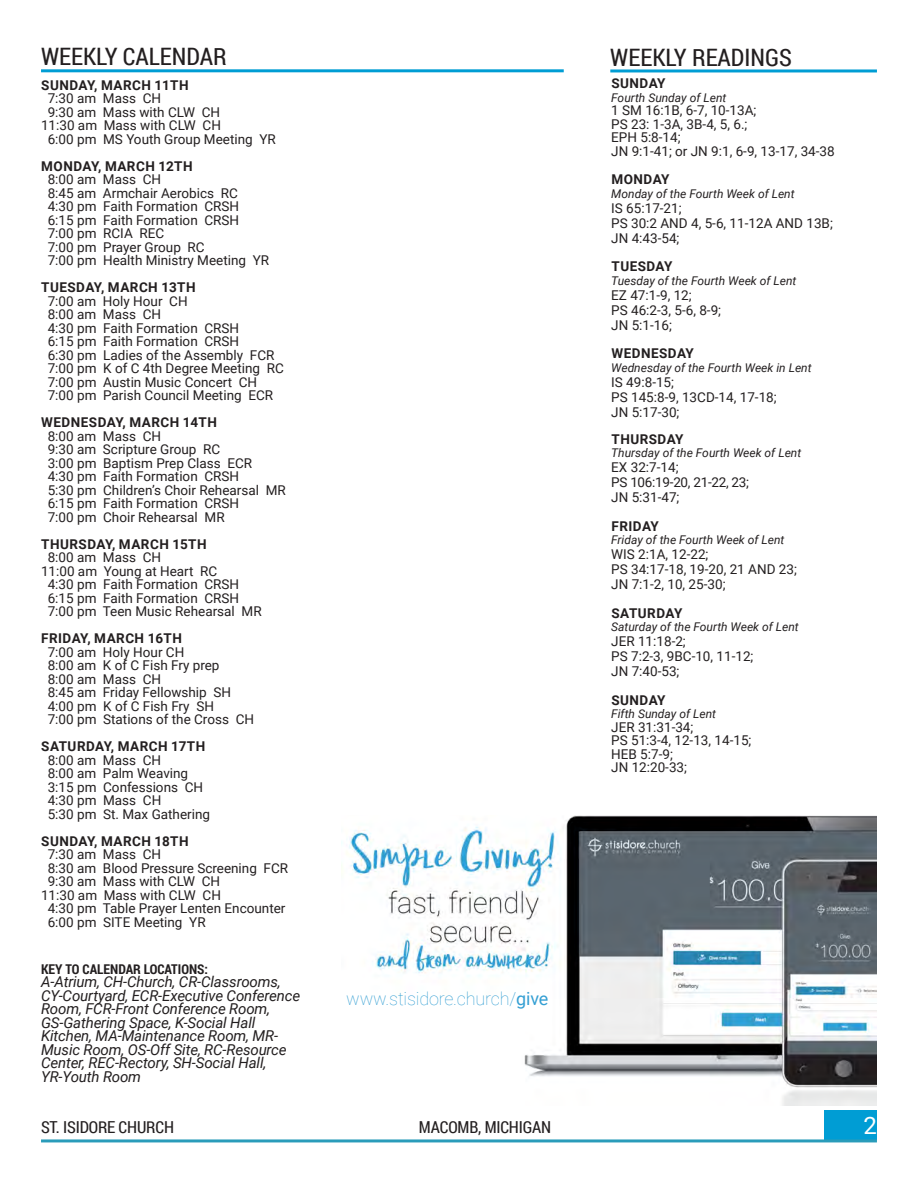
<style>
.page{position:relative;width:918px;height:1188px;background:#fff}
.page>*{position:absolute;margin:0;border:0;box-sizing:border-box;transform-origin:0 0}
.HEADING{font:24px "Roboto Condensed";color:#231f20}
.t1{font:24px "Roboto";color:#fff}
.t2{font:100 18px "Roboto";letter-spacing:-.01em;color:#349fd3}
.t3{font:16.5px "Roboto Condensed";letter-spacing:-.01em;color:#231f20}
.Weekly_Cal_Body{font:italic 15px/13.5px "Roboto";letter-spacing:-.01em;color:#231f20}
.Weekly_Cal_Body-2{font:13.5px "Roboto";color:#231f20}
.Weekly_Cal_Header{font:700 13.5px "Roboto";letter-spacing:.035em;color:#231f20}
.Weekly_Cal_Header-2{font:13.5px "Roboto";color:#231f20}
.Weekly_Cal_Body-3{font:700 13.5px "Roboto Condensed";color:#231f20}
.Weekly_Cal_Body-4{font:13.5px "Roboto";letter-spacing:-.02em;color:#231f20}
.Weekly_Cal_Body-5{font:700 13.5px "Roboto";letter-spacing:.035em;color:#231f20}
.Weekly_Rdg_Subtitle{font:italic 12px "Roboto";color:#231f20}
.s1{font-weight:400}
</style>
<div class="page">
<div style="left:825px;top:1111px;width:52px;height:29px;background:#009dd4"></div>
<hr style="left:41px;top:1139px;width:836px;height:3px;background:#2a9cba">
<hr style="left:41px;top:69px;width:523px;height:3px;background:#009dd4">
<hr style="left:610px;top:69px;width:267px;height:3px;background:#009dd4">
<img style="left:349px;top:815px;width:528px;height:291px">
<p class="HEADING" style="left:41px;top:40px;width:187px">WEEKLY CALENDAR</p>
<p class="HEADING" style="left:610px;top:41px;width:183px">WEEKLY READINGS</p>
<p class="Weekly_Cal_Header" style="left:612px;top:74px;width:56px">SUNDAY</p>
<p class="Weekly_Rdg_Subtitle" style="left:611px;top:89px;width:117px">Fourth Sunday of Lent</p>
<p class="Weekly_Cal_Body-2" style="left:611px;top:101px;width:147px">1 SM 16:1B, 6-7, 10-13A;</p>
<p class="Weekly_Cal_Body-2" style="left:611px;top:114px;width:138px">PS 23: 1-3A, 3B-4, 5, 6.;</p>
<p class="Weekly_Cal_Body-2" style="left:611px;top:128px;width:71px">EPH 5:8-14;</p>
<p class="Weekly_Cal_Body-2" style="left:611px;top:141px;width:225px">JN 9:1-41; or JN 9:1, 6-9, 13-17, 34-38</p>
<p class="Weekly_Cal_Header" style="left:612px;top:170px;width:60px">MONDAY</p>
<p class="Weekly_Rdg_Subtitle" style="left:611px;top:185px;width:185px">Monday of the Fourth Week of Lent</p>
<p class="Weekly_Cal_Body-2" style="left:611px;top:198px;width:72px">IS 65:17-21;</p>
<p class="Weekly_Cal_Body-2" style="left:611px;top:213px;width:223px">PS 30:2 AND 4, 5-6, 11-12A AND 13B;</p>
<p class="Weekly_Cal_Body-2" style="left:611px;top:228px;width:70px">JN 4:43-54;</p>
<p class="Weekly_Cal_Header" style="left:612px;top:257px;width:63px">TUESDAY</p>
<p class="Weekly_Rdg_Subtitle" style="left:611px;top:272px;width:187px">Tuesday of the Fourth Week of Lent</p>
<p class="Weekly_Cal_Body-2" style="left:611px;top:285px;width:82px">EZ 47:1-9, 12;</p>
<p class="Weekly_Cal_Body-2" style="left:611px;top:300px;width:111px">PS 46:2-3, 5-6, 8-9;</p>
<p class="Weekly_Cal_Body-2" style="left:611px;top:315px;width:62px">JN 5:1-16;</p>
<p class="Weekly_Cal_Header" style="left:612px;top:344px;width:84px">WEDNESDAY</p>
<p class="Weekly_Rdg_Subtitle" style="left:611px;top:359px;width:202px">Wednesday of the Fourth Week in Lent</p>
<p class="Weekly_Cal_Body-2" style="left:611px;top:372px;width:64px">IS 49:8-15;</p>
<p class="Weekly_Cal_Body-2" style="left:611px;top:387px;width:167px">PS 145:8-9, 13CD-14, 17-18;</p>
<p class="Weekly_Cal_Body-2" style="left:611px;top:402px;width:70px">JN 5:17-30;</p>
<p class="Weekly_Cal_Header" style="left:612px;top:429px;width:74px">THURSDAY</p>
<p class="Weekly_Rdg_Subtitle" style="left:611px;top:444px;width:191px">Thursday of the Fourth Week of Lent</p>
<p class="Weekly_Cal_Body-2" style="left:611px;top:458px;width:69px">EX 32:7-14;</p>
<p class="Weekly_Cal_Body-4" style="left:611px;top:473px;width:139px">PS 106:19-20, 21-22, 23;</p>
<p class="Weekly_Cal_Body-2" style="left:611px;top:488px;width:70px">JN 5:31-47;</p>
<p class="Weekly_Cal_Header" style="left:612px;top:516px;width:49px">FRIDAY</p>
<p class="Weekly_Rdg_Subtitle" style="left:611px;top:531px;width:175px">Friday of the Fourth Week of Lent</p>
<p class="Weekly_Cal_Body-2" style="left:611px;top:545px;width:99px">WIS 2:1A, 12-22;</p>
<p class="Weekly_Cal_Body-2" style="left:611px;top:560px;width:187px">PS 34:17-18, 19-20, 21 AND 23;</p>
<p class="Weekly_Cal_Body-2" style="left:611px;top:575px;width:116px">JN 7:1-2, 10, 25-30;</p>
<p class="Weekly_Cal_Header" style="left:612px;top:603px;width:72px">SATURDAY</p>
<p class="Weekly_Rdg_Subtitle" style="left:611px;top:618px;width:189px">Saturday of the Fourth Week of Lent</p>
<p class="Weekly_Cal_Body-2" style="left:611px;top:632px;width:76px">JER 11:18-2;</p>
<p class="Weekly_Cal_Body-2" style="left:611px;top:647px;width:144px">PS 7:2-3, 9BC-10, 11-12;</p>
<p class="Weekly_Cal_Body-2" style="left:611px;top:662px;width:70px">JN 7:40-53;</p>
<p class="Weekly_Cal_Header" style="left:612px;top:690px;width:56px">SUNDAY</p>
<p class="Weekly_Rdg_Subtitle" style="left:611px;top:705px;width:106px">Fifth Sunday of Lent</p>
<p class="Weekly_Cal_Body-2" style="left:611px;top:717px;width:84px">JER 31:31-34;</p>
<p class="Weekly_Cal_Body-2" style="left:611px;top:731px;width:142px">PS 51:3-4, 12-13, 14-15;</p>
<p class="Weekly_Cal_Body-2" style="left:611px;top:744px;width:63px">HEB 5:7-9;</p>
<p class="Weekly_Cal_Body-2" style="left:611px;top:758px;width:77px">JN 12:20-33;</p>
<p class="Weekly_Cal_Header" style="left:41px;top:75px;width:149px">SUNDAY, MARCH 11TH</p>
<p class="Weekly_Cal_Body-2" style="left:48px;top:89px;width:115px">7:30 am Mass CH</p>
<p class="Weekly_Cal_Body-2" style="left:48px;top:102px;width:174px">9:30 am Mass with CLW CH</p>
<p class="Weekly_Cal_Body-2" style="left:41px;top:116px;width:181px">11:30 am Mass with CLW CH</p>
<p class="Weekly_Cal_Body-2" style="left:48px;top:129px;width:230px">6:00 pm MS Youth Group Meeting YR</p>
<p class="Weekly_Cal_Header" style="left:41px;top:156px;width:153px">MONDAY, MARCH 12TH</p>
<p class="Weekly_Cal_Header-2" style="left:48px;top:170px;width:115px">8:00 am Mass CH</p>
<p class="Weekly_Cal_Body-2" style="left:48px;top:183px;width:192px">8:45 am Armchair Aerobics RC</p>
<p class="Weekly_Cal_Body-2" style="left:48px;top:197px;width:193px">4:30 pm Faith Formation CRSH</p>
<p class="Weekly_Cal_Body-2" style="left:48px;top:210px;width:193px">6:15 pm Faith Formation CRSH</p>
<p class="Weekly_Cal_Body-2" style="left:48px;top:224px;width:118px">7:00 pm RCIA REC</p>
<p class="Weekly_Cal_Body-2" style="left:48px;top:237px;width:159px">7:00 pm Prayer Group RC</p>
<p class="Weekly_Cal_Body-2" style="left:48px;top:251px;width:223px">7:00 pm Health Ministry Meeting YR</p>
<p class="Weekly_Cal_Body-5" style="left:41px;top:278px;width:156px">TUESDAY, MARCH 13TH</p>
<p class="Weekly_Cal_Body-2" style="left:48px;top:291px;width:142px">7:00 am Holy Hour CH</p>
<p class="Weekly_Cal_Body-2" style="left:48px;top:305px;width:115px">8:00 am Mass CH</p>
<p class="Weekly_Cal_Body-2" style="left:48px;top:318px;width:193px">4:30 pm Faith Formation CRSH</p>
<p class="Weekly_Cal_Body-2" style="left:48px;top:332px;width:193px">6:15 pm Faith Formation CRSH</p>
<p class="Weekly_Cal_Body-2" style="left:48px;top:345px;width:228px">6:30 pm Ladies of the Assembly FCR</p>
<p class="Weekly_Cal_Body-2" style="left:48px;top:359px;width:238px">7:00 pm K of C 4th Degree Meeting RC</p>
<p class="Weekly_Cal_Body-2" style="left:48px;top:372px;width:211px">7:00 pm Austin Music Concert CH</p>
<p class="Weekly_Cal_Body-2" style="left:48px;top:386px;width:227px">7:00 pm Parish Council Meeting ECR</p>
<p class="Weekly_Cal_Header" style="left:41px;top:413px;width:177px">WEDNESDAY, MARCH 14TH</p>
<p class="Weekly_Cal_Body-2" style="left:48px;top:426px;width:115px">8:00 am Mass CH</p>
<p class="Weekly_Cal_Body-2" style="left:48px;top:440px;width:174px">9:30 am Scripture Group RC</p>
<p class="Weekly_Cal_Body-2" style="left:48px;top:453px;width:206px">3:00 pm Baptism Prep Class ECR</p>
<p class="Weekly_Cal_Body-2" style="left:48px;top:467px;width:193px">4:30 pm Faith Formation CRSH</p>
<p class="Weekly_Cal_Body-2" style="left:48px;top:480px;width:240px">5:30 pm Children’s Choir Rehearsal MR</p>
<p class="Weekly_Cal_Body-2" style="left:48px;top:494px;width:193px">6:15 pm Faith Formation CRSH</p>
<p class="Weekly_Cal_Body-2" style="left:48px;top:507px;width:178px">7:00 pm Choir Rehearsal MR</p>
<p class="Weekly_Cal_Header" style="left:41px;top:534px;width:167px">THURSDAY, MARCH 15TH</p>
<p class="Weekly_Cal_Body-2" style="left:48px;top:548px;width:115px">8:00 am Mass CH</p>
<p class="Weekly_Cal_Header-2" style="left:41px;top:561px;width:178px">11:00 am Young at Heart RC</p>
<p class="Weekly_Cal_Body-2" style="left:48px;top:575px;width:193px">4:30 pm Faith Formation CRSH</p>
<p class="Weekly_Cal_Body-2" style="left:48px;top:588px;width:193px">6:15 pm Faith Formation CRSH</p>
<p class="Weekly_Cal_Body-2" style="left:48px;top:602px;width:215px">7:00 pm Teen Music Rehearsal MR</p>
<p class="Weekly_Cal_Header" style="left:41px;top:629px;width:142px">FRIDAY, MARCH 16TH</p>
<p class="Weekly_Cal_Body-2" style="left:48px;top:642px;width:138px">7:00 am Holy Hour CH</p>
<p class="Weekly_Cal_Body-2" style="left:48px;top:656px;width:173px">8:00 am K of C Fish Fry prep</p>
<p class="Weekly_Cal_Body-2" style="left:48px;top:669px;width:115px">8:00 am Mass CH</p>
<p class="Weekly_Cal_Body-2" style="left:48px;top:683px;width:185px">8:45 am Friday Fellowship SH</p>
<p class="Weekly_Cal_Body-2" style="left:48px;top:696px;width:168px">4:00 pm K of C Fish Fry SH</p>
<p class="Weekly_Cal_Body-2" style="left:48px;top:710px;width:208px">7:00 pm Stations of the Cross CH</p>
<p class="Weekly_Cal_Header" style="left:41px;top:737px;width:166px">SATURDAY, MARCH 17TH</p>
<p class="Weekly_Cal_Header-2" style="left:48px;top:750px;width:115px">8:00 am Mass CH</p>
<p class="Weekly_Cal_Header-2" style="left:48px;top:764px;width:142px">8:00 am Palm Weaving</p>
<p class="Weekly_Cal_Body-2" style="left:48px;top:777px;width:157px">3:15 pm Confessions CH</p>
<p class="Weekly_Cal_Body-2" style="left:48px;top:791px;width:115px">4:30 pm Mass CH</p>
<p class="Weekly_Cal_Body-2" style="left:48px;top:804px;width:164px">5:30 pm St. Max Gathering</p>
<p class="Weekly_Cal_Header" style="left:41px;top:831px;width:149px">SUNDAY, MARCH 18TH</p>
<p class="Weekly_Cal_Body-2" style="left:48px;top:845px;width:115px">7:30 am Mass CH</p>
<p class="Weekly_Cal_Body-2" style="left:48px;top:858px;width:242px">8:30 am Blood Pressure Screening FCR</p>
<p class="Weekly_Cal_Body-2" style="left:48px;top:872px;width:174px">9:30 am Mass with CLW CH</p>
<p class="Weekly_Cal_Body-2" style="left:41px;top:885px;width:181px">11:30 am Mass with CLW CH</p>
<p class="Weekly_Cal_Body-2" style="left:48px;top:899px;width:239px">4:30 pm Table Prayer Lenten Encounter</p>
<p class="Weekly_Cal_Body-2" style="left:48px;top:912px;width:159px">6:00 pm SITE Meeting YR</p>
<p class="Weekly_Cal_Body-3" style="left:41px;top:959px;width:169px">KEY TO CALENDAR LOCATIONS:</p>
<p class="Weekly_Cal_Body" style="left:41px;top:975px;width:261px">A-Atrium, CH-Church, CR-Classrooms, CY-Courtyard, ECR-Executive Conference Room, FCR-Front Conference Room, GS-Gathering Space, K-Social Hall Kitchen, MA-Maintenance Room, MR-Music Room, OS-Off Site, RC-Resource Center, REC-Rectory, SH-Social Hall, YR-Youth Room</p>
<p class="t2" style="left:346px;top:986px;width:204px">www.stisidore.church/<span class="s1">give</span></p>
<p class="t3" style="left:41px;top:1116px;width:135px">ST. ISIDORE CHURCH</p>
<p class="t3" style="left:419px;top:1116px;width:134px">MACOMB, MICHIGAN</p>
<h1 class="t1" style="left:863px;top:1109px;width:15px">2</h1>
</div>
